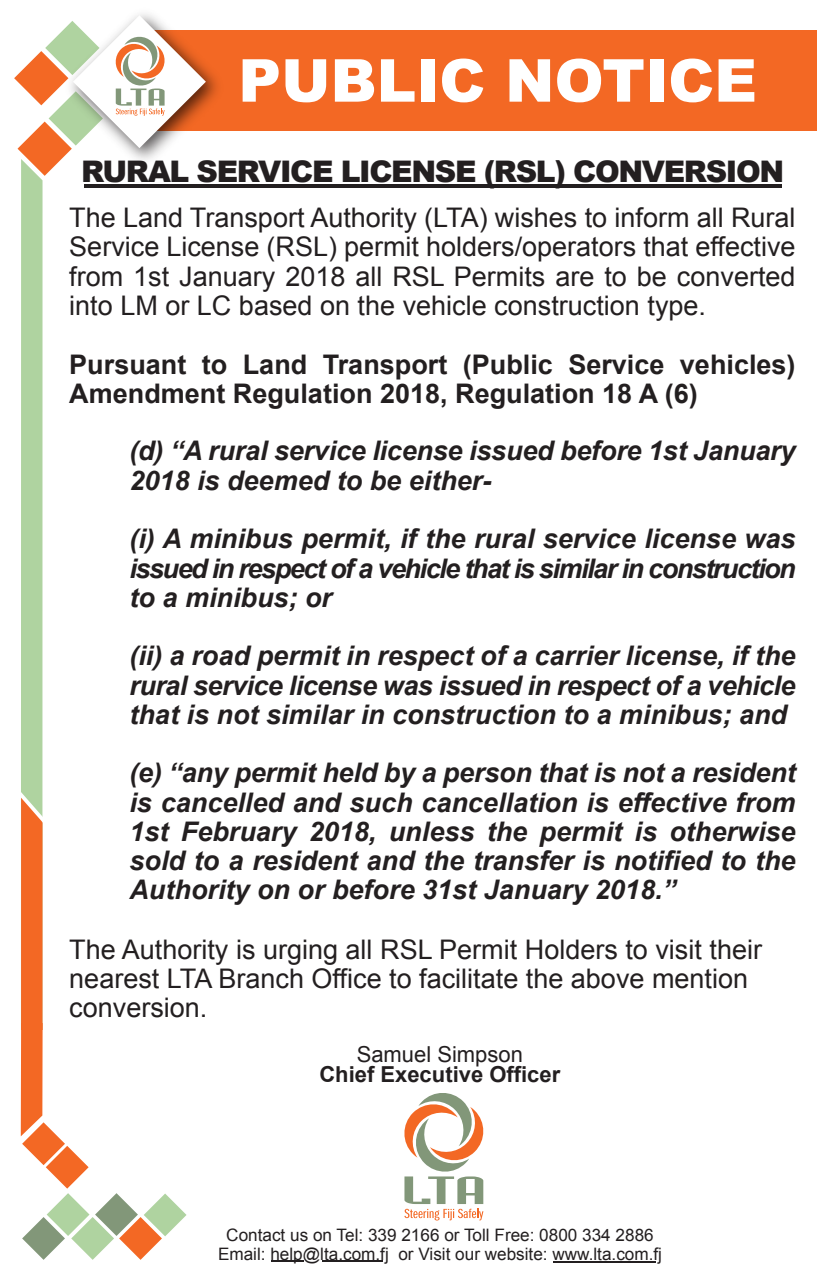
<style>
.page{position:relative;width:817px;height:1276px;background:#fff}
.page>*{position:absolute;margin:0;border:0;box-sizing:border-box;transform-origin:0 0}
.t1{font:900 59.18px "Arial";color:#fff}
.t2{font:900 29.7px "Arial";letter-spacing:-.045em;color:#231f20}
.t3{font:italic 700 27px/29.2px "Arial";color:#231f20;text-align:justify}
.t4{font:27px/29.2px "Arial";color:#231f20;text-align:justify}
.t5{font:700 27px/29.2px "Arial";color:#231f20}
.t6{font:700 22.05px "Arial";color:#231f20}
.t7{font:22.05px "Arial";color:#231f20}
.t8{font:17.1px/18.4px "Arial";color:#231f20;text-align:center}
</style>
<div class="page">
<div style="left:137px;top:30px;width:679px;height:101px;background:#f36824"></div>
<img style="left:140px;top:14px;width:78px;height:92px">
<svg style="left:14px;top:15px;width:192px;height:1245px"></svg>
<svg style="left:404px;top:1093px;width:80px;height:127px"></svg>
<hr style="left:271px;top:1260px;width:33px;height:2px;background:#231f20">
<hr style="left:322px;top:1260px;width:60px;height:1px;background:#231f20">
<hr style="left:553px;top:1261px;width:103px;height:1px;background:#231f20">
<hr style="left:84px;top:185px;width:697px;height:3px;background:#231f20">
<h1 class="t1" style="left:238px;top:38px;width:520px">PUBLIC NOTICE</h1>
<p class="t2" style="left:81px;top:149px;width:704px">RURAL SERVICE LICENSE (RSL) CONVERSION</p>
<p class="t4" style="left:69px;top:203px;width:727px">The Land Transport Authority (LTA) wishes to inform all Rural Service License (RSL) permit holders/operators that effective from 1st January 2018 all RSL Permits are to be converted into LM or LC based on the vehicle construction type.</p>
<p class="t5" style="left:69px;top:350px;width:727px">Pursuant to Land Transport (Public Service vehicles)<br>Amendment Regulation 2018, Regulation 18 A (6)</p>
<p class="t3" style="left:129px;top:437px;width:667px">(d) “A rural service license issued before 1st January<br>2018 is deemed to be either-</p>
<p class="t3" style="left:129px;top:525px;width:667px">(i) A minibus permit, if the rural service license was issued in respect of a vehicle that is similar in construction to a minibus; or</p>
<p class="t3" style="left:129px;top:642px;width:667px">(ii) a road permit in respect of a carrier license, if the rural service license was issued in respect of a vehicle that is not similar in construction to a minibus; and</p>
<p class="t3" style="left:129px;top:759px;width:667px">(e) “any permit held by a person that is not a resident is cancelled and such cancellation is effective from 1st February 2018, unless the permit is otherwise sold to a resident and the transfer is notified to the Authority on or before 31st January 2018.”</p>
<p class="t4" style="left:69px;top:935px;width:694px;text-align:left">The Authority is urging all RSL Permit Holders to visit their nearest LTA Branch Office to facilitate the above mention conversion.</p>
<p class="t7" style="left:356px;top:1039px;width:168px">Samuel Simpson</p>
<p class="t6" style="left:319px;top:1059px;width:242px">Chief Executive Officer</p>
<p class="t8" style="left:218px;top:1226px;width:445px">Contact us on Tel: 339 2166 or Toll Free: 0800 334 2886<br>Email: help@lta.com.fj or Visit our website: www.lta.com.fj</p>
</div>
